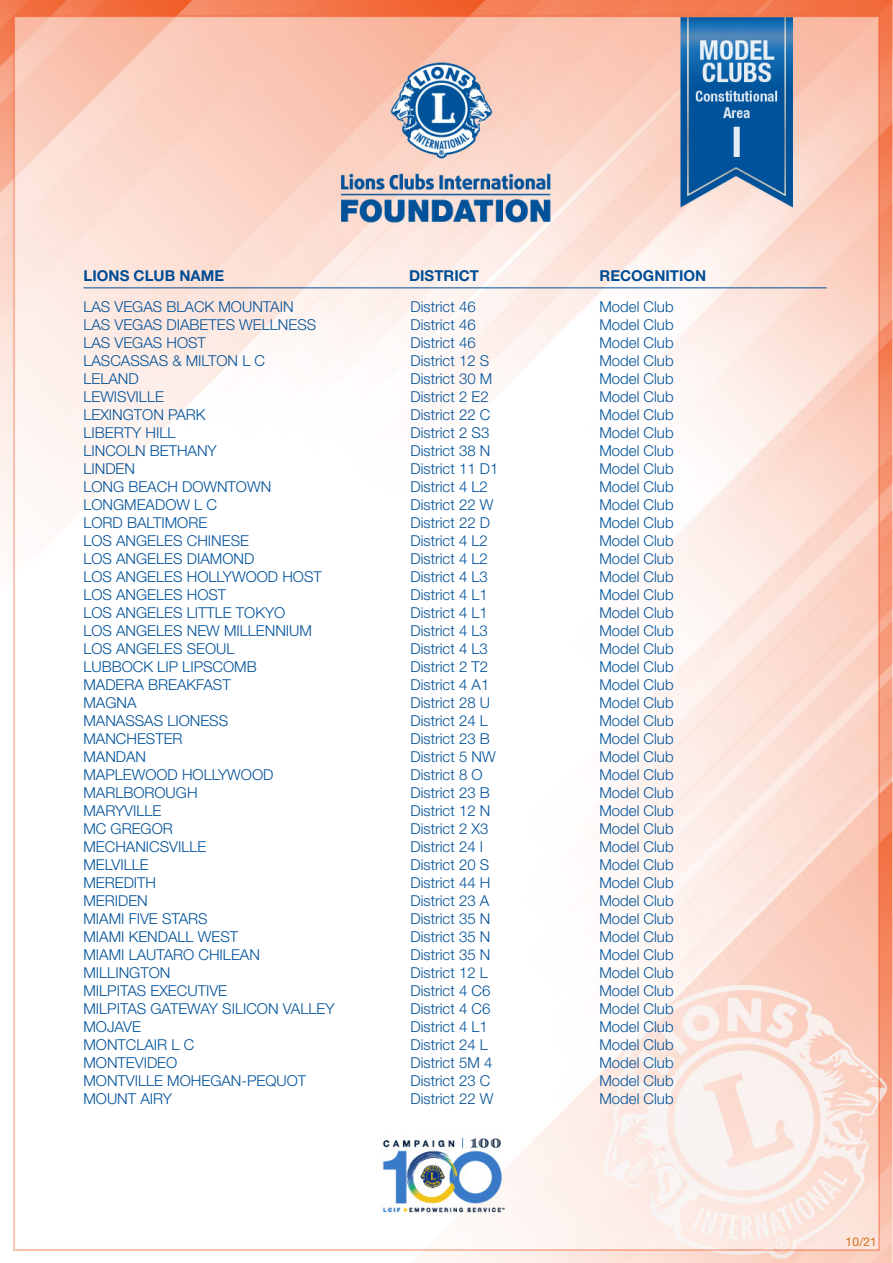
<style>
.page{position:relative;width:893px;height:1263px;background:#fff}
.page>*{position:absolute;margin:0;border:0;box-sizing:border-box;transform-origin:0 0}
.Main_10_12{font:300 15px "Helvetica Neue LT Std";color:#01529a}
.t1{font:700 15px "Helvetica Neue LT Std";color:#014d95}
.t2{font:12px "Helvetica Neue LT Std";color:#d56f1a}
</style>
<div class="page">
<img style="left:0;top:0;width:893px;height:1262px">
<hr style="left:84px;top:287px;width:743px;height:1px;background:#014d95">
<p class="t1" style="left:84px;top:266px;width:142px">LIONS CLUB NAME</p>
<p class="t1" style="left:409px;top:266px;width:71px">DISTRICT</p>
<p class="t1" style="left:600px;top:266px;width:108px">RECOGNITION</p>
<p class="Main_10_12" style="left:83px;top:297px;width:212px">LAS VEGAS BLACK MOUNTAIN</p>
<p class="Main_10_12" style="left:410px;top:297px;width:67px">District 46</p>
<p class="Main_10_12" style="left:599px;top:297px;width:76px">Model Club</p>
<p class="Main_10_12" style="left:83px;top:315px;width:234px">LAS VEGAS DIABETES WELLNESS</p>
<p class="Main_10_12" style="left:410px;top:315px;width:67px">District 46</p>
<p class="Main_10_12" style="left:599px;top:315px;width:76px">Model Club</p>
<p class="Main_10_12" style="left:83px;top:333px;width:124px">LAS VEGAS HOST</p>
<p class="Main_10_12" style="left:410px;top:333px;width:67px">District 46</p>
<p class="Main_10_12" style="left:599px;top:333px;width:76px">Model Club</p>
<p class="Main_10_12" style="left:83px;top:351px;width:183px">LASCASSAS &amp; MILTON L C</p>
<p class="Main_10_12" style="left:410px;top:351px;width:80px">District 12 S</p>
<p class="Main_10_12" style="left:599px;top:351px;width:76px">Model Club</p>
<p class="Main_10_12" style="left:83px;top:369px;width:57px">LELAND</p>
<p class="Main_10_12" style="left:410px;top:369px;width:83px">District 30 M</p>
<p class="Main_10_12" style="left:599px;top:369px;width:76px">Model Club</p>
<p class="Main_10_12" style="left:83px;top:387px;width:82px">LEWISVILLE</p>
<p class="Main_10_12" style="left:410px;top:387px;width:80px">District 2 E2</p>
<p class="Main_10_12" style="left:599px;top:387px;width:76px">Model Club</p>
<p class="Main_10_12" style="left:83px;top:405px;width:124px">LEXINGTON PARK</p>
<p class="Main_10_12" style="left:410px;top:405px;width:82px">District 22 C</p>
<p class="Main_10_12" style="left:599px;top:405px;width:76px">Model Club</p>
<p class="Main_10_12" style="left:83px;top:423px;width:94px">LIBERTY HILL</p>
<p class="Main_10_12" style="left:410px;top:423px;width:80px">District 2 S3</p>
<p class="Main_10_12" style="left:599px;top:423px;width:76px">Model Club</p>
<p class="Main_10_12" style="left:83px;top:441px;width:135px">LINCOLN BETHANY</p>
<p class="Main_10_12" style="left:410px;top:441px;width:82px">District 38 N</p>
<p class="Main_10_12" style="left:599px;top:441px;width:76px">Model Club</p>
<p class="Main_10_12" style="left:83px;top:459px;width:53px">LINDEN</p>
<p class="Main_10_12" style="left:410px;top:459px;width:90px">District 11 D1</p>
<p class="Main_10_12" style="left:599px;top:459px;width:76px">Model Club</p>
<p class="Main_10_12" style="left:83px;top:477px;width:189px">LONG BEACH DOWNTOWN</p>
<p class="Main_10_12" style="left:410px;top:477px;width:79px">District 4 L2</p>
<p class="Main_10_12" style="left:599px;top:477px;width:76px">Model Club</p>
<p class="Main_10_12" style="left:83px;top:495px;width:135px">LONGMEADOW L C</p>
<p class="Main_10_12" style="left:410px;top:495px;width:85px">District 22 W</p>
<p class="Main_10_12" style="left:599px;top:495px;width:76px">Model Club</p>
<p class="Main_10_12" style="left:83px;top:513px;width:125px">LORD BALTIMORE</p>
<p class="Main_10_12" style="left:410px;top:513px;width:81px">District 22 D</p>
<p class="Main_10_12" style="left:599px;top:513px;width:76px">Model Club</p>
<p class="Main_10_12" style="left:83px;top:531px;width:167px">LOS ANGELES CHINESE</p>
<p class="Main_10_12" style="left:410px;top:531px;width:79px">District 4 L2</p>
<p class="Main_10_12" style="left:599px;top:531px;width:76px">Model Club</p>
<p class="Main_10_12" style="left:83px;top:549px;width:172px">LOS ANGELES DIAMOND</p>
<p class="Main_10_12" style="left:410px;top:549px;width:79px">District 4 L2</p>
<p class="Main_10_12" style="left:599px;top:549px;width:76px">Model Club</p>
<p class="Main_10_12" style="left:83px;top:567px;width:240px">LOS ANGELES HOLLYWOOD HOST</p>
<p class="Main_10_12" style="left:410px;top:567px;width:79px">District 4 L3</p>
<p class="Main_10_12" style="left:599px;top:567px;width:76px">Model Club</p>
<p class="Main_10_12" style="left:83px;top:585px;width:144px">LOS ANGELES HOST</p>
<p class="Main_10_12" style="left:410px;top:585px;width:79px">District 4 L1</p>
<p class="Main_10_12" style="left:599px;top:585px;width:76px">Model Club</p>
<p class="Main_10_12" style="left:83px;top:603px;width:204px">LOS ANGELES LITTLE TOKYO</p>
<p class="Main_10_12" style="left:410px;top:603px;width:79px">District 4 L1</p>
<p class="Main_10_12" style="left:599px;top:603px;width:76px">Model Club</p>
<p class="Main_10_12" style="left:83px;top:621px;width:230px">LOS ANGELES NEW MILLENNIUM</p>
<p class="Main_10_12" style="left:410px;top:621px;width:79px">District 4 L3</p>
<p class="Main_10_12" style="left:599px;top:621px;width:76px">Model Club</p>
<p class="Main_10_12" style="left:83px;top:639px;width:153px">LOS ANGELES SEOUL</p>
<p class="Main_10_12" style="left:410px;top:639px;width:79px">District 4 L3</p>
<p class="Main_10_12" style="left:599px;top:639px;width:76px">Model Club</p>
<p class="Main_10_12" style="left:83px;top:657px;width:175px">LUBBOCK LIP LIPSCOMB</p>
<p class="Main_10_12" style="left:410px;top:657px;width:79px">District 2 T2</p>
<p class="Main_10_12" style="left:599px;top:657px;width:76px">Model Club</p>
<p class="Main_10_12" style="left:83px;top:675px;width:149px">MADERA BREAKFAST</p>
<p class="Main_10_12" style="left:410px;top:675px;width:80px">District 4 A1</p>
<p class="Main_10_12" style="left:599px;top:675px;width:76px">Model Club</p>
<p class="Main_10_12" style="left:83px;top:693px;width:55px">MAGNA</p>
<p class="Main_10_12" style="left:410px;top:693px;width:81px">District 28 U</p>
<p class="Main_10_12" style="left:599px;top:693px;width:76px">Model Club</p>
<p class="Main_10_12" style="left:83px;top:711px;width:146px">MANASSAS LIONESS</p>
<p class="Main_10_12" style="left:410px;top:711px;width:79px">District 24 L</p>
<p class="Main_10_12" style="left:599px;top:711px;width:76px">Model Club</p>
<p class="Main_10_12" style="left:83px;top:729px;width:101px">MANCHESTER</p>
<p class="Main_10_12" style="left:410px;top:729px;width:81px">District 23 B</p>
<p class="Main_10_12" style="left:599px;top:729px;width:76px">Model Club</p>
<p class="Main_10_12" style="left:83px;top:747px;width:64px">MANDAN</p>
<p class="Main_10_12" style="left:410px;top:747px;width:87px">District 5 NW</p>
<p class="Main_10_12" style="left:599px;top:747px;width:76px">Model Club</p>
<p class="Main_10_12" style="left:83px;top:765px;width:192px">MAPLEWOOD HOLLYWOOD</p>
<p class="Main_10_12" style="left:410px;top:765px;width:74px">District 8 O</p>
<p class="Main_10_12" style="left:599px;top:765px;width:76px">Model Club</p>
<p class="Main_10_12" style="left:83px;top:783px;width:116px">MARLBOROUGH</p>
<p class="Main_10_12" style="left:410px;top:783px;width:81px">District 23 B</p>
<p class="Main_10_12" style="left:599px;top:783px;width:76px">Model Club</p>
<p class="Main_10_12" style="left:83px;top:801px;width:80px">MARYVILLE</p>
<p class="Main_10_12" style="left:410px;top:801px;width:82px">District 12 N</p>
<p class="Main_10_12" style="left:599px;top:801px;width:76px">Model Club</p>
<p class="Main_10_12" style="left:83px;top:819px;width:91px">MC GREGOR</p>
<p class="Main_10_12" style="left:410px;top:819px;width:80px">District 2 X3</p>
<p class="Main_10_12" style="left:599px;top:819px;width:76px">Model Club</p>
<p class="Main_10_12" style="left:83px;top:837px;width:125px">MECHANICSVILLE</p>
<p class="Main_10_12" style="left:410px;top:837px;width:74px">District 24 I</p>
<p class="Main_10_12" style="left:599px;top:837px;width:76px">Model Club</p>
<p class="Main_10_12" style="left:83px;top:855px;width:67px">MELVILLE</p>
<p class="Main_10_12" style="left:410px;top:855px;width:80px">District 20 S</p>
<p class="Main_10_12" style="left:599px;top:855px;width:76px">Model Club</p>
<p class="Main_10_12" style="left:83px;top:873px;width:74px">MEREDITH</p>
<p class="Main_10_12" style="left:410px;top:873px;width:82px">District 44 H</p>
<p class="Main_10_12" style="left:599px;top:873px;width:76px">Model Club</p>
<p class="Main_10_12" style="left:83px;top:891px;width:66px">MERIDEN</p>
<p class="Main_10_12" style="left:410px;top:891px;width:80px">District 23 A</p>
<p class="Main_10_12" style="left:599px;top:891px;width:76px">Model Club</p>
<p class="Main_10_12" style="left:83px;top:909px;width:126px">MIAMI FIVE STARS</p>
<p class="Main_10_12" style="left:410px;top:909px;width:82px">District 35 N</p>
<p class="Main_10_12" style="left:599px;top:909px;width:76px">Model Club</p>
<p class="Main_10_12" style="left:83px;top:927px;width:156px">MIAMI KENDALL WEST</p>
<p class="Main_10_12" style="left:410px;top:927px;width:82px">District 35 N</p>
<p class="Main_10_12" style="left:599px;top:927px;width:76px">Model Club</p>
<p class="Main_10_12" style="left:83px;top:945px;width:178px">MIAMI LAUTARO CHILEAN</p>
<p class="Main_10_12" style="left:410px;top:945px;width:82px">District 35 N</p>
<p class="Main_10_12" style="left:599px;top:945px;width:76px">Model Club</p>
<p class="Main_10_12" style="left:83px;top:963px;width:88px">MILLINGTON</p>
<p class="Main_10_12" style="left:410px;top:963px;width:79px">District 12 L</p>
<p class="Main_10_12" style="left:599px;top:963px;width:76px">Model Club</p>
<p class="Main_10_12" style="left:83px;top:981px;width:145px">MILPITAS EXECUTIVE</p>
<p class="Main_10_12" style="left:410px;top:981px;width:82px">District 4 C6</p>
<p class="Main_10_12" style="left:599px;top:981px;width:76px">Model Club</p>
<p class="Main_10_12" style="left:83px;top:999px;width:253px">MILPITAS GATEWAY SILICON VALLEY</p>
<p class="Main_10_12" style="left:410px;top:999px;width:82px">District 4 C6</p>
<p class="Main_10_12" style="left:599px;top:999px;width:76px">Model Club</p>
<p class="Main_10_12" style="left:83px;top:1017px;width:59px">MOJAVE</p>
<p class="Main_10_12" style="left:410px;top:1017px;width:79px">District 4 L1</p>
<p class="Main_10_12" style="left:599px;top:1017px;width:76px">Model Club</p>
<p class="Main_10_12" style="left:83px;top:1035px;width:112px">MONTCLAIR L C</p>
<p class="Main_10_12" style="left:410px;top:1035px;width:79px">District 24 L</p>
<p class="Main_10_12" style="left:599px;top:1035px;width:76px">Model Club</p>
<p class="Main_10_12" style="left:83px;top:1053px;width:95px">MONTEVIDEO</p>
<p class="Main_10_12" style="left:410px;top:1053px;width:83px">District 5M 4</p>
<p class="Main_10_12" style="left:599px;top:1053px;width:76px">Model Club</p>
<p class="Main_10_12" style="left:83px;top:1071px;width:224px">MONTVILLE MOHEGAN-PEQUOT</p>
<p class="Main_10_12" style="left:410px;top:1071px;width:82px">District 23 C</p>
<p class="Main_10_12" style="left:599px;top:1071px;width:76px">Model Club</p>
<p class="Main_10_12" style="left:83px;top:1089px;width:90px">MOUNT AIRY</p>
<p class="Main_10_12" style="left:410px;top:1089px;width:85px">District 22 W</p>
<p class="Main_10_12" style="left:599px;top:1089px;width:76px">Model Club</p>
<p class="t2" style="left:845px;top:1235px;width:33px">10/21</p>
</div>
